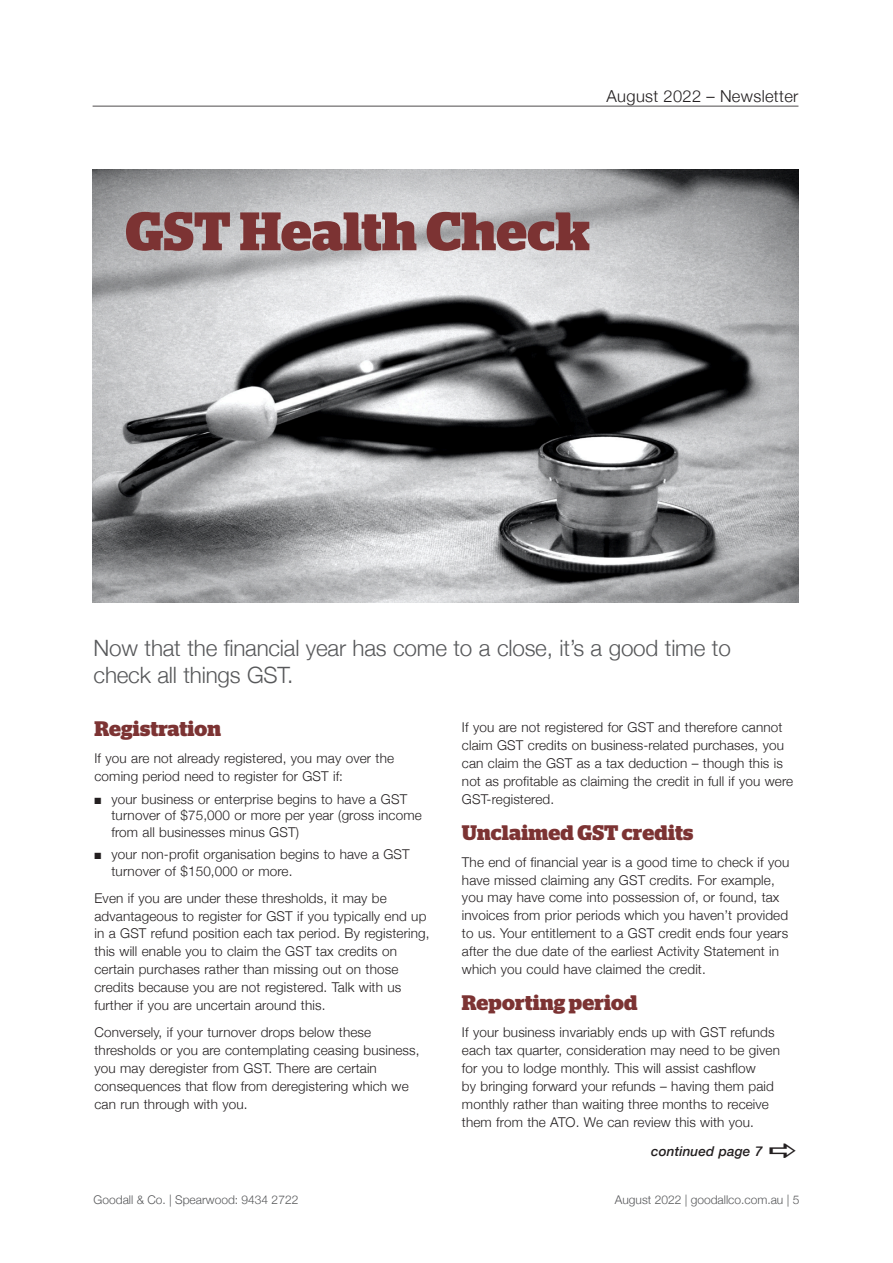
<style>
.page{position:relative;width:893px;height:1263px;background:#fff}
.page>*{position:absolute;margin:0;border:0;box-sizing:border-box;transform-origin:0 0}
.t1{font:700 54px "Stag";letter-spacing:.005em;color:#7c3333}
.t2{font:300 22.5px/27px "Helvetica Neue";letter-spacing:-.01em;color:#57585a}
.t3{font:700 21px "Stag";letter-spacing:.01em;color:#7c3333}
.t4{font:300 16.5px "Helvetica Neue";letter-spacing:.02em;color:#231f20}
.t5{font:300 13.5px/18px "Helvetica Neue";letter-spacing:.01em;color:#231f20}
.t6{font:italic 500 13.5px "Helvetica Neue";letter-spacing:.01em;color:#231f20}
.t7{font:300 12px "Helvetica Neue";color:#57585a}
</style>
<div class="page">
<hr style="left:93px;top:106px;width:705px;height:1px;background:#231f20">
<img style="left:93px;top:169px;width:705px;height:433px">
<p class="t4" style="left:607px;top:83px;width:193px">August 2022 – Newsletter</p>
<h1 class="t1" style="left:125px;top:200px;width:466px">GST Health Check</h1>
<h2 class="t2" style="left:94px;top:633px;width:639px">Now that the financial year has come to a close, it’s a good time to check all things GST.</h2>
<h3 class="t3" style="left:94px;top:716px;width:128px">Registration</h3>
<p class="t5" style="left:94px;top:748px;width:301px">If you are not already registered, you may over the coming period need to register for GST if:</p>
<p class="t5" style="left:112px;top:789px;width:312px;line-height:16.5px;text-indent:-17px">■ your business or enterprise begins to have a GST turnover of $75,000 or more per year (gross income from all businesses minus GST)</p>
<p class="t5" style="left:112px;top:845px;width:300px;line-height:16.5px;text-indent:-17px">■ your non-profit organisation begins to have a GST turnover of $150,000 or more.</p>
<p class="t5" style="left:94px;top:888px;width:337px">Even if you are under these thresholds, it may be advantageous to register for GST if you typically end up in a GST refund position each tax period. By registering, this will enable you to claim the GST tax credits on certain purchases rather than missing out on those credits because you are not registered. Talk with us further if you are uncertain around this.</p>
<p class="t5" style="left:94px;top:1022px;width:327px">Conversely, if your turnover drops below these thresholds or you are contemplating ceasing business, you may deregister from GST. There are certain consequences that flow from deregistering which we can run through with you.</p>
<p class="t5" style="left:462px;top:718px;width:333px">If you are not registered for GST and therefore cannot claim GST credits on business-related purchases, you can claim the GST as a tax deduction – though this is not as profitable as claiming the credit in full if you were GST-registered.</p>
<h3 class="t3" style="left:462px;top:820px;width:233px">Unclaimed GST credits</h3>
<p class="t5" style="left:462px;top:852px;width:329px">The end of financial year is a good time to check if you have missed claiming any GST credits. For example, you may have come into possession of, or found, tax invoices from prior periods which you haven’t provided to us. Your entitlement to a GST credit ends four years after the due date of the earliest Activity Statement in which you could have claimed the credit.</p>
<h3 class="t3" style="left:462px;top:990px;width:177px">Reporting period</h3>
<p class="t5" style="left:462px;top:1022px;width:320px">If your business invariably ends up with GST refunds each tax quarter, consideration may need to be given for you to lodge monthly. This will assist cashflow<br>by bringing forward your refunds – having them paid monthly rather than waiting three months to receive them from the ATO. We can review this with you.</p>
<p class="t6" style="left:651px;top:1140px;width:113px">continued page 7</p>
<p class="t7" style="left:94px;top:1190px;width:206px">Goodall &amp; Co. | Spearwood: 9434 2722</p>
<p class="t7" style="left:615px;top:1190px;width:186px">August 2022 | goodallco.com.au | 5</p>
</div>
